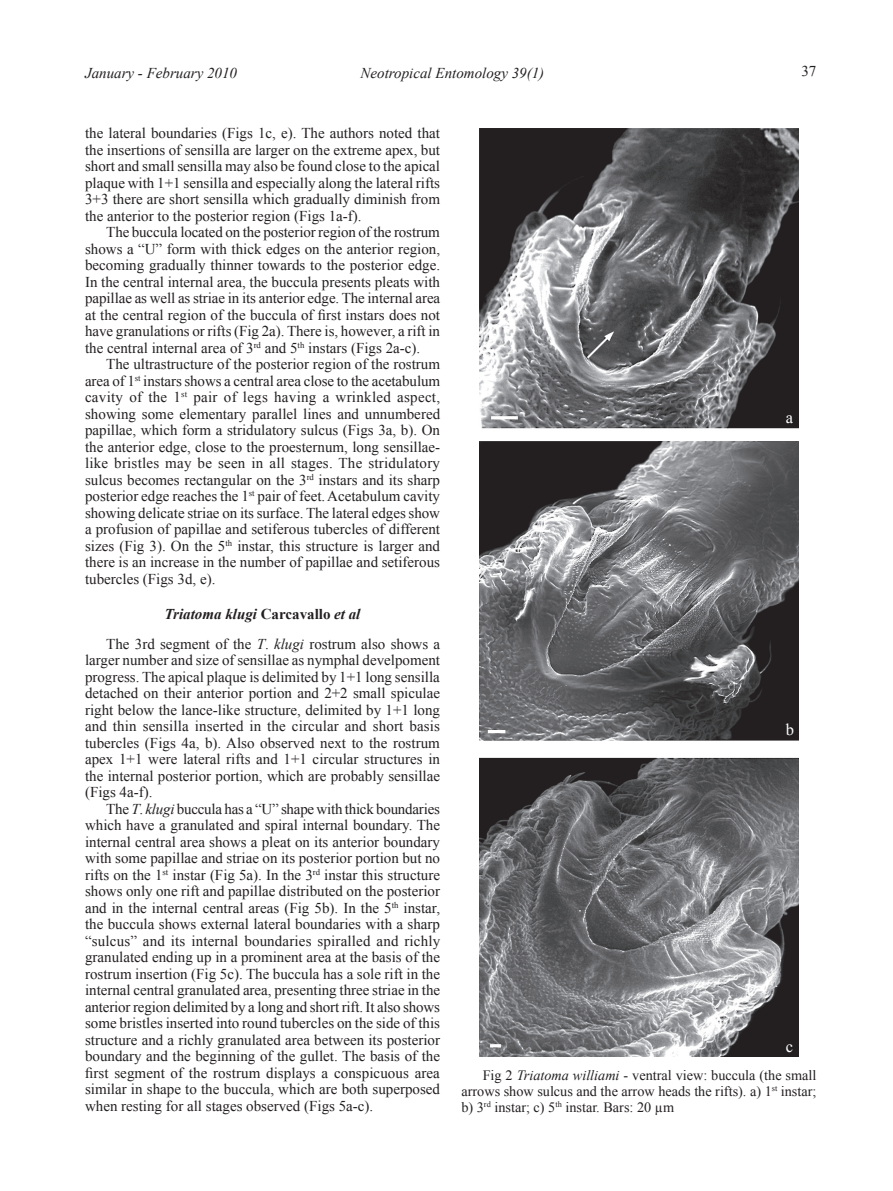
<style>
.page{position:relative;width:893px;height:1191px;background:#fff}
.page>*{position:absolute;margin:0;border:0;box-sizing:border-box;transform-origin:0 0}
.t1{font:16.5px "Times New Roman";color:#fff}
.t2{font:15px/16.5px "Times New Roman";color:#231f20;text-align:justify}
.t3{font:italic 15px "Times New Roman";color:#231f20}
.t4{font:14.25px/15.8px "Times New Roman";color:#231f20;text-align:justify}
.s1{font-weight:700;font-style:italic}
.s2{font-weight:700}
.s3{font-style:italic}
</style>
<div class="page">
<img style="left:480px;top:129px;width:319px;height:927px">
<p class="t3" style="left:85px;top:62px;width:154px">January - February 2010</p>
<p class="t3" style="left:361px;top:62px;width:185px">Neotropical Entomology 39(1)</p>
<p class="t2" style="left:801px;top:63px;width:16px">37</p>
<p class="t2" style="left:85px;top:124px;width:357px">the lateral boundaries (Figs 1c, e). The authors noted that the insertions of sensilla are larger on the extreme apex, but short and small sensilla may also be found close to the apical plaque with 1+1 sensilla and especially along the lateral rifts 3+3 there are short sensilla which gradually diminish from the anterior to the posterior region (Figs 1a-f).</p>
<p class="t2" style="left:85px;top:223px;width:357px;text-indent:21px">The buccula located on the posterior region of the rostrum shows a “U” form with thick edges on the anterior region, becoming gradually thinner towards to the posterior edge.<br>In the central internal area, the buccula presents pleats with papillae as well as striae in its anterior edge. The internal area at the central region of the buccula of first instars does not have granulations or rifts (Fig 2a). There is, however, a rift in the central internal area of 3<sup>rd</sup> and 5<sup>th</sup> instars (Figs 2a-c).</p>
<p class="t2" style="left:85px;top:355px;width:357px;text-indent:21px">The ultrastructure of the posterior region of the rostrum area of 1<sup>st</sup> instars shows a central area close to the acetabulum cavity of the 1<sup>st</sup> pair of legs having a wrinkled aspect, showing some elementary parallel lines and unnumbered papillae, which form a stridulatory sulcus (Figs 3a, b). On the anterior edge, close to the proesternum, long sensillae&shy;like bristles may be seen in all stages. The stridulatory sulcus becomes rectangular on the 3<sup>rd</sup> instars and its sharp posterior edge reaches the 1<sup>st</sup> pair of feet. Acetabulum cavity showing delicate striae on its surface. The lateral edges show a profusion of papillae and setiferous tubercles of different sizes (Fig 3). On the 5<sup>th</sup> instar, this structure is larger and there is an increase in the number of papillae and setiferous tubercles (Figs 3d, e).</p>
<p class="t2" style="left:106px;top:599px;width:335px;line-height:29.2px;text-indent:58px"><span class="s1">Triatoma klugi</span> <span class="s2">Carcavallo</span> <span class="s1">et al<br></span>The 3rd segment of the <span class="s3">T</span>. <span class="s3">klugi</span> rostrum also shows a</p>
<p class="t2" style="left:85px;top:651px;width:357px">larger number and size of sensillae as nymphal develpoment progress. The apical plaque is delimited by 1+1 long sensilla detached on their anterior portion and 2+2 small spiculae right below the lance-like structure, delimited by 1+1 long and thin sensilla inserted in the circular and short basis tubercles (Figs 4a, b). Also observed next to the rostrum apex 1+1 were lateral rifts and 1+1 circular structures in the internal posterior portion, which are probably sensillae (Figs 4a-f).</p>
<p class="t2" style="left:85px;top:800px;width:357px;text-indent:21px">The <span class="s3">T</span>. <span class="s3">klugi</span> buccula has a “U” shape with thick boundaries which have a granulated and spiral internal boundary. The internal central area shows a pleat on its anterior boundary with some papillae and striae on its posterior portion but no rifts on the 1<sup>st</sup> instar (Fig 5a). In the 3<sup>rd</sup> instar this structure shows only one rift and papillae distributed on the posterior and in the internal central areas (Fig 5b). In the 5<sup>th</sup> instar, the buccula shows external lateral boundaries with a sharp “sulcus” and its internal boundaries spiralled and richly granulated ending up in a prominent area at the basis of the rostrum insertion (Fig 5c). The buccula has a sole rift in the internal central granulated area, presenting three striae in the anterior region delimited by a long and short rift. It also shows some bristles inserted into round tubercles on the side of this structure and a richly granulated area between its posterior boundary and the beginning of the gullet. The basis of the first segment of the rostrum displays a conspicuous area similar in shape to the buccula, which are both superposed when resting for all stages observed (Figs 5a-c).</p>
<p class="t1" style="left:786px;top:406px;width:9px">a</p>
<p class="t1" style="left:786px;top:718px;width:10px">b</p>
<p class="t1" style="left:786px;top:1035px;width:9px">c</p>
<p class="t4" style="left:461px;top:1067px;width:357px;text-indent:21px">Fig 2 <span class="s3">Triatoma williami</span> - ventral view: buccula (the small arrows show sulcus and the arrow heads the rifts). a) 1<sup>st</sup> instar; b) 3<sup>rd</sup> instar; c) 5<sup>th</sup> instar. Bars: 20 µm</p>
</div>
